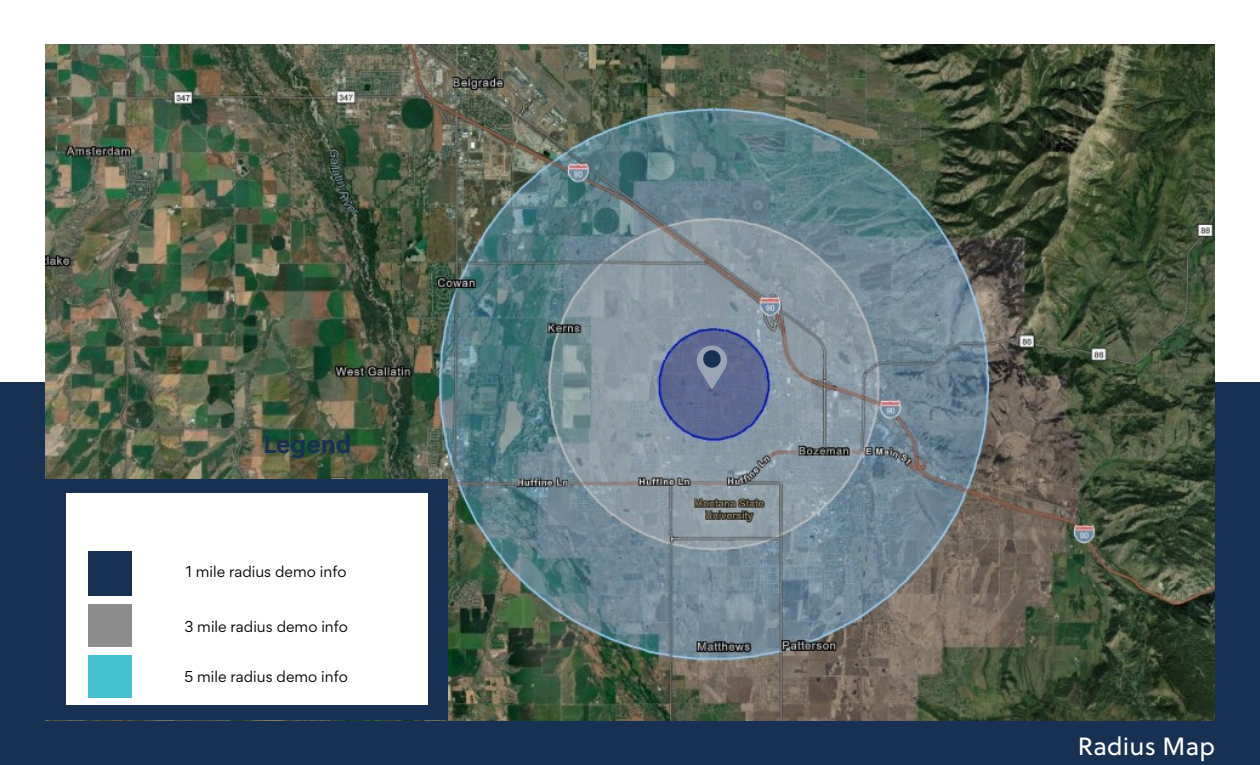
<style>
.page{position:relative;width:1260px;height:765px;background:#fff}
.page>*{position:absolute;margin:0;border:0;box-sizing:border-box;transform-origin:0 0}
.t1{font:24.88px "Soleil";letter-spacing:.01em;color:#fff}
.t2{font:700 24.62px "Soleil";color:#173152}
.t3{font:14px "Gordita";color:#000}
</style>
<div class="page">
<div style="left:0;top:382px;width:1259px;height:383px;background:#173152"></div>
<img style="left:45px;top:44px;width:1170px;height:676px">
<div style="left:45px;top:480px;width:403px;height:240px;background:#173152"></div>
<div style="left:67px;top:493px;width:361px;height:212px;background:#fff"></div>
<div style="left:88px;top:551px;width:44px;height:45px;background:#173152"></div>
<div style="left:88px;top:604px;width:44px;height:43px;background:#8d8d8d"></div>
<div style="left:88px;top:655px;width:44px;height:42px;background:#46c2cf"></div>
<svg style="left:697px;top:346px;width:30px;height:44px"></svg>
<p class="t2" style="left:264px;top:433px;width:90px">Legend</p>
<p class="t3" style="left:186px;top:562px;width:162px">1 mile radius demo info</p>
<p class="t3" style="left:184px;top:617px;width:165px">3 mile radius demo info</p>
<p class="t3" style="left:184px;top:667px;width:165px">5 mile radius demo info</p>
<h1 class="t1" style="left:1078px;top:735px;width:139px">Radius Map</h1>
</div>
